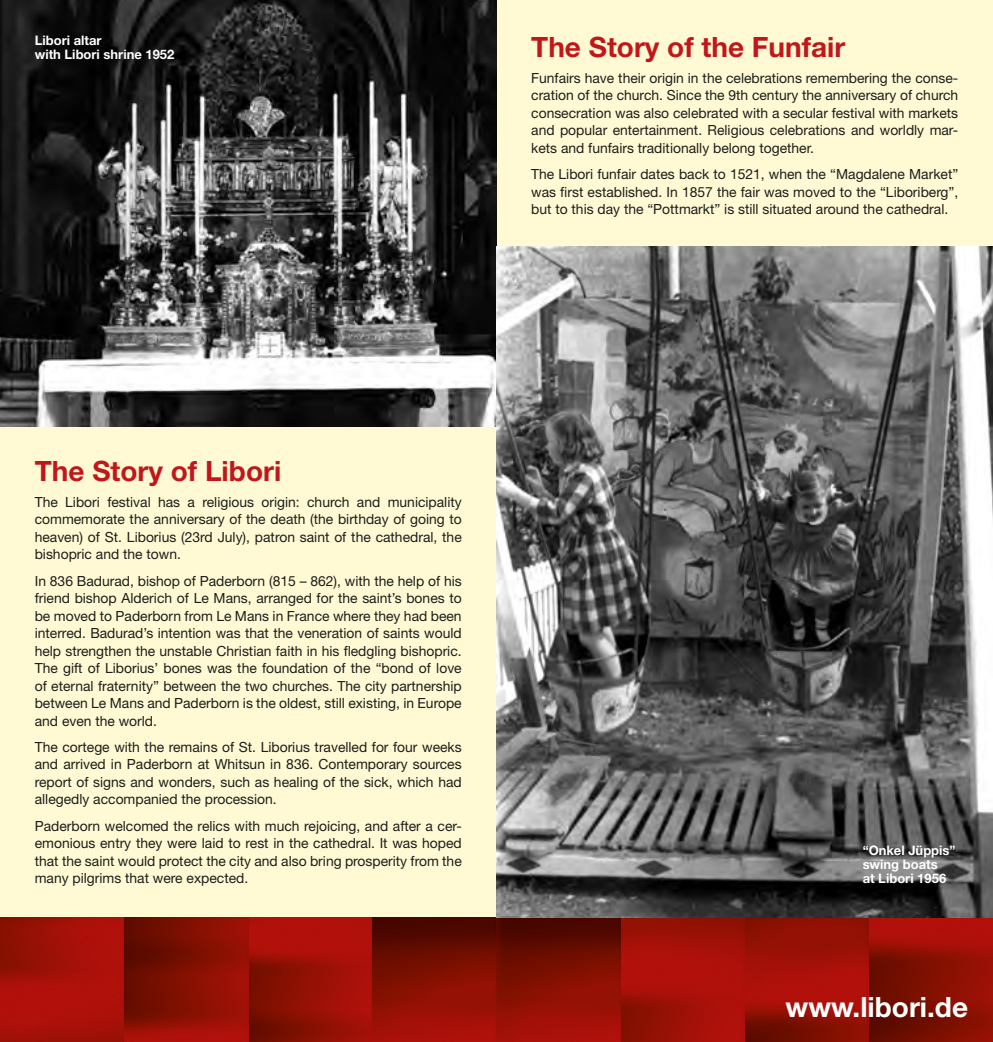
<style>
.page{position:relative;width:993px;height:1042px;background:#fff}
.page>*{position:absolute;margin:0;border:0;box-sizing:border-box;transform-origin:0 0}
.ÜB{font:700 28px "Helvetica Neue LT";color:#c1171b}
.t1{font:700 28px "Helvetica Neue LT";color:#fff}
.FLIESSTEXT{font:14px/17.5px "Helvetica Neue LT";color:#1d1d1b;text-align:justify}
.BU{font:700 13.12px "Helvetica Neue LT";color:#fff}
</style>
<div class="page">
<div style="left:0;top:0;width:992px;height:923px;background:#fffad4"></div>
<img style="left:0;top:918px;width:992px;height:124px">
<img style="left:0;top:0;width:496px;height:427px">
<img style="left:496px;top:246px;width:496px;height:672px">
<p class="BU" style="left:35px;top:32px;width:68px">Libori altar</p>
<p class="BU" style="left:35px;top:46px;width:141px">with Libori shrine 1952</p>
<p class="ÜB" style="left:531px;top:29px;width:315px">The Story of the Funfair</p>
<p class="FLIESSTEXT" style="left:531px;top:69px;width:428px">Funfairs have their origin in the celebrations remembering the conse&shy;cration of the church. Since the 9th century the anniversary of church consecration was also celebrated with a secular festival with markets and popular entertainment. Religious celebrations and worldly mar&shy;kets and funfairs traditionally belong together.</p>
<p class="FLIESSTEXT" style="left:531px;top:165px;width:428px">The Libori funfair dates back to 1521, when the “Magdalene Market” was first established. In 1857 the fair was moved to the “Liboriberg”, but to this day the “Pottmarkt” is still situated around the cathedral.</p>
<p class="ÜB" style="left:35px;top:453px;width:248px">The Story of Libori</p>
<p class="FLIESSTEXT" style="left:35px;top:493px;width:428px">The Libori festival has a religious origin: church and municipality commemorate the anniversary of the death (the birthday of going to heaven) of St. Liborius (23rd July), patron saint of the cathedral, the bishopric and the town.</p>
<p class="FLIESSTEXT" style="left:35px;top:572px;width:428px">In 836 Badurad, bishop of Paderborn (815 – 862), with the help of his friend bishop Alderich of Le Mans, arranged for the saint’s bones to be moved to Paderborn from Le Mans in France where they had been interred. Badurad’s intention was that the veneration of saints would help strengthen the unstable Christian faith in his fledgling bishopric.<br>The gift of Liborius’ bones was the foundation of the “bond of love of eternal fraternity” between the two churches. The city partnership between Le Mans and Paderborn is the oldest, still existing, in Europe and even the world.</p>
<p class="FLIESSTEXT" style="left:35px;top:738px;width:428px">The cortege with the remains of St. Liborius travelled for four weeks and arrived in Paderborn at Whitsun in 836. Contemporary sources report of signs and wonders, such as healing of the sick, which had allegedly accompanied the procession.</p>
<p class="FLIESSTEXT" style="left:35px;top:817px;width:428px">Paderborn welcomed the relics with much rejoicing, and after a cer&shy;emonious entry they were laid to rest in the cathedral. It was hoped that the saint would protect the city and also bring prosperity from the many pilgrims that were expected.</p>
<p class="BU" style="left:862px;top:842px;width:94px">“Onkel Jüppis”</p>
<p class="BU" style="left:862px;top:856px;width:77px">swing boats</p>
<p class="BU" style="left:862px;top:870px;width:85px">at Libori 1956</p>
<h1 class="t1" style="left:785px;top:990px;width:184px">www.libori.de</h1>
</div>
